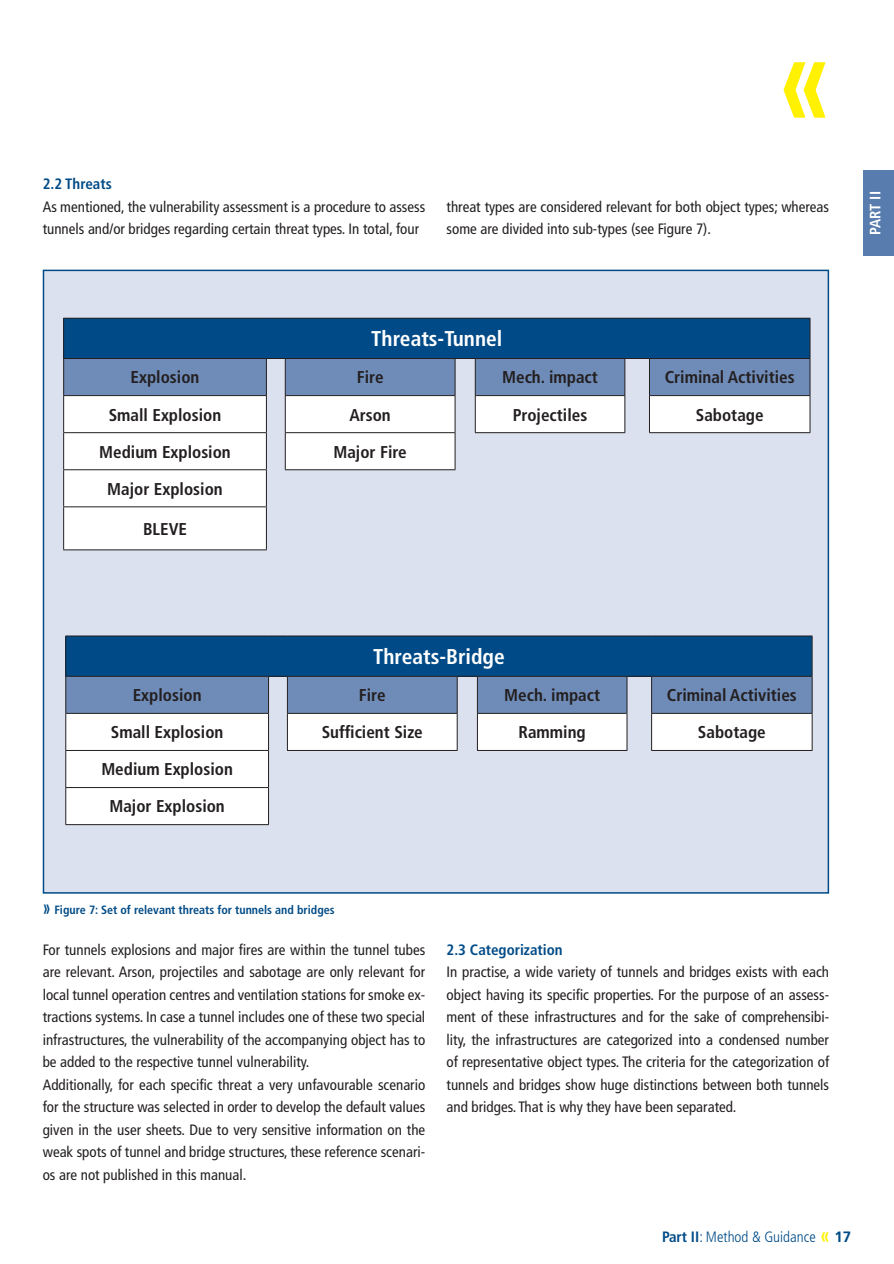
<style>
.page{position:relative;width:894px;height:1264px;background:#fff}
.page>*{position:absolute;margin:0;border:0;box-sizing:border-box;transform-origin:0 0}
.t1{font:700 135px "Frutiger";color:#fff101;scale:.67 1}
.t2{font:700 condensed 21.3px "Frutiger";color:#fff}
.t3{font:700 condensed 17.1px/37px "Frutiger";color:#231f20;text-align:center}
.t4{font:condensed 15px/22.5px "Frutiger";color:#231f20}
.t5{font:700 condensed 15px "Frutiger";color:#004b87}
.t6{font:300 condensed 15px "Frutiger";color:#004b87}
.t7{font:700 condensed 15px "Frutiger";letter-spacing:-.015em;color:#fff}
.t8{font:700 condensed 12px "Frutiger";color:#004b87}
.s1{font-size:22.5px}
.s2{font-weight:700}
.s3{font-weight:700;font-stretch:normal;font-size:22.5px;color:#fff101}
.s4{font-weight:700;font-stretch:normal}
</style>
<div class="page">
<div style="left:43px;top:269px;width:785px;height:624px;background:#dbe1ee;border:2px solid #004b87"></div>
<div style="left:863px;top:170px;width:30px;height:85px;background:#597cae"></div>
<div style="left:64px;top:318px;width:745px;height:40px;background:#004b87"></div>
<svg style="left:64px;top:395px;width:745px;height:154px"></svg>
<hr style="left:63px;top:318px;width:203px;height:1px;background:#231f20">
<hr style="left:63px;top:318px;width:1px;height:40px;background:#231f20">
<svg style="left:266px;top:318px;width:19px;height:1px"></svg>
<hr style="left:285px;top:318px;width:170px;height:1px;background:#231f20">
<svg style="left:455px;top:318px;width:20px;height:1px"></svg>
<hr style="left:475px;top:318px;width:149px;height:1px;background:#231f20">
<svg style="left:624px;top:318px;width:25px;height:1px"></svg>
<hr style="left:649px;top:318px;width:161px;height:1px;background:#231f20">
<hr style="left:809px;top:318px;width:1px;height:40px;background:#231f20">
<hr style="left:63px;top:358px;width:203px;height:1px;background:#231f20">
<svg style="left:64px;top:358px;width:745px;height:37px"></svg>
<hr style="left:649px;top:358px;width:161px;height:1px;background:#231f20">
<hr style="left:63px;top:359px;width:1px;height:36px;background:#231f20">
<hr style="left:809px;top:359px;width:1px;height:36px;background:#231f20">
<hr style="left:63px;top:395px;width:204px;height:1px;background:#231f20">
<hr style="left:63px;top:396px;width:1px;height:36px;background:#231f20">
<hr style="left:285px;top:395px;width:170px;height:1px;background:#231f20">
<hr style="left:475px;top:395px;width:150px;height:1px;background:#231f20">
<hr style="left:649px;top:395px;width:161px;height:1px;background:#231f20">
<hr style="left:809px;top:396px;width:1px;height:36px;background:#231f20">
<hr style="left:63px;top:432px;width:204px;height:1px;background:#231f20">
<hr style="left:63px;top:433px;width:1px;height:36px;background:#231f20">
<hr style="left:285px;top:432px;width:170px;height:1px;background:#231f20">
<hr style="left:63px;top:469px;width:204px;height:1px;background:#231f20">
<hr style="left:63px;top:470px;width:1px;height:36px;background:#231f20">
<hr style="left:63px;top:506px;width:204px;height:1px;background:#231f20">
<hr style="left:63px;top:507px;width:1px;height:42px;background:#231f20">
<hr style="left:63px;top:549px;width:204px;height:1px;background:#231f20">
<hr style="left:285px;top:469px;width:170px;height:1px;background:#231f20">
<hr style="left:475px;top:432px;width:150px;height:1px;background:#231f20">
<hr style="left:649px;top:432px;width:161px;height:1px;background:#231f20">
<hr style="left:624px;top:359px;width:1px;height:36px;background:#231f20">
<hr style="left:649px;top:359px;width:1px;height:36px;background:#231f20">
<hr style="left:624px;top:396px;width:1px;height:36px;background:#231f20">
<hr style="left:649px;top:396px;width:1px;height:36px;background:#231f20">
<hr style="left:454px;top:359px;width:1px;height:36px;background:#231f20">
<hr style="left:475px;top:359px;width:1px;height:36px;background:#231f20">
<hr style="left:454px;top:396px;width:1px;height:36px;background:#231f20">
<hr style="left:475px;top:396px;width:1px;height:36px;background:#231f20">
<hr style="left:454px;top:433px;width:1px;height:36px;background:#231f20">
<hr style="left:266px;top:359px;width:1px;height:36px;background:#231f20">
<hr style="left:285px;top:359px;width:1px;height:36px;background:#231f20">
<hr style="left:266px;top:396px;width:1px;height:36px;background:#231f20">
<hr style="left:285px;top:396px;width:1px;height:36px;background:#231f20">
<hr style="left:266px;top:433px;width:1px;height:36px;background:#231f20">
<hr style="left:285px;top:433px;width:1px;height:36px;background:#231f20">
<hr style="left:266px;top:470px;width:1px;height:36px;background:#231f20">
<hr style="left:266px;top:507px;width:1px;height:42px;background:#231f20">
<div style="left:66px;top:636px;width:745px;height:40px;background:#004b87"></div>
<svg style="left:66px;top:713px;width:745px;height:111px"></svg>
<hr style="left:65px;top:635px;width:203px;height:1px;background:#231f20">
<hr style="left:65px;top:636px;width:1px;height:40px;background:#231f20">
<svg style="left:268px;top:635px;width:19px;height:1px"></svg>
<hr style="left:287px;top:635px;width:170px;height:1px;background:#231f20">
<svg style="left:457px;top:635px;width:20px;height:1px"></svg>
<hr style="left:477px;top:635px;width:149px;height:1px;background:#231f20">
<svg style="left:626px;top:635px;width:25px;height:1px"></svg>
<hr style="left:651px;top:635px;width:161px;height:1px;background:#231f20">
<hr style="left:811px;top:636px;width:1px;height:40px;background:#231f20">
<svg style="left:66px;top:676px;width:745px;height:37px"></svg>
<hr style="left:651px;top:676px;width:161px;height:1px;background:#231f20">
<hr style="left:287px;top:676px;width:1px;height:37px;background:#231f20">
<hr style="left:287px;top:713px;width:1px;height:37px;background:#231f20">
<hr style="left:456px;top:676px;width:1px;height:37px;background:#231f20">
<hr style="left:288px;top:713px;width:169px;height:1px;background:#231f20">
<hr style="left:456px;top:713px;width:1px;height:37px;background:#231f20">
<hr style="left:287px;top:750px;width:170px;height:1px;background:#231f20">
<hr style="left:65px;top:676px;width:1px;height:37px;background:#231f20">
<hr style="left:65px;top:713px;width:203px;height:1px;background:#231f20">
<hr style="left:65px;top:713px;width:1px;height:37px;background:#231f20">
<hr style="left:65px;top:750px;width:203px;height:1px;background:#231f20">
<hr style="left:65px;top:750px;width:1px;height:37px;background:#231f20">
<hr style="left:65px;top:787px;width:203px;height:1px;background:#231f20">
<hr style="left:65px;top:787px;width:1px;height:37px;background:#231f20">
<hr style="left:65px;top:824px;width:204px;height:1px;background:#231f20">
<hr style="left:268px;top:676px;width:1px;height:37px;background:#231f20">
<hr style="left:268px;top:713px;width:1px;height:37px;background:#231f20">
<hr style="left:268px;top:750px;width:1px;height:37px;background:#231f20">
<hr style="left:268px;top:787px;width:1px;height:37px;background:#231f20">
<hr style="left:477px;top:676px;width:1px;height:37px;background:#231f20">
<hr style="left:477px;top:713px;width:149px;height:1px;background:#231f20">
<hr style="left:477px;top:713px;width:1px;height:37px;background:#231f20">
<hr style="left:477px;top:750px;width:150px;height:1px;background:#231f20">
<hr style="left:626px;top:676px;width:1px;height:37px;background:#231f20">
<hr style="left:626px;top:713px;width:1px;height:37px;background:#231f20">
<hr style="left:651px;top:676px;width:1px;height:37px;background:#231f20">
<hr style="left:651px;top:713px;width:1px;height:37px;background:#231f20">
<hr style="left:811px;top:676px;width:1px;height:37px;background:#231f20">
<hr style="left:651px;top:713px;width:161px;height:1px;background:#231f20">
<hr style="left:811px;top:713px;width:1px;height:37px;background:#231f20">
<hr style="left:651px;top:750px;width:161px;height:1px;background:#231f20">
<h1 class="t1" style="left:778px;top:0;width:76px">«</h1>
<p class="t5" style="left:43px;top:175px;width:71px">2.2 Threats</p>
<p class="t4" style="left:43px;top:195px;width:384px">As mentioned, the vulnerability assessment is a procedure to assess tunnels and/or bridges regarding certain threat types. In total, four</p>
<p class="t4" style="left:446px;top:195px;width:384px">threat types are considered relevant for both object types; whereas some are divided into sub-types (see Figure 7).</p>
<h2 class="t2" style="left:371px;top:326px;width:133px">Threats-Tunnel</h2>
<p class="t3" style="left:131px;top:359px;width:70px">Explosion</p>
<p class="t3" style="left:356px;top:359px;width:28px">Fire</p>
<p class="t3" style="left:502px;top:359px;width:97px">Mech. impact</p>
<p class="t3" style="left:664px;top:359px;width:131px">Criminal Activities</p>
<p class="t3" style="left:109px;top:396px;width:114px">Small Explosion</p>
<p class="t3" style="left:349px;top:396px;width:43px">Arson</p>
<p class="t3" style="left:512px;top:396px;width:76px">Projectiles</p>
<p class="t3" style="left:695px;top:396px;width:69px">Sabotage</p>
<p class="t3" style="left:99px;top:433px;width:133px">Medium Explosion</p>
<p class="t3" style="left:333px;top:433px;width:75px">Major Fire</p>
<p class="t3" style="left:107px;top:470px;width:117px">Major Explosion</p>
<p class="t3" style="left:143px;top:510px;width:46px">BLEVE</p>
<p class="t7" style="left:866px;top:234px;width:45px;rotate:-90deg">PART II</p>
<h2 class="t2" style="left:373px;top:644px;width:133px">Threats-Bridge</h2>
<p class="t3" style="left:133px;top:676px;width:70px">Explosion</p>
<p class="t3" style="left:359px;top:676px;width:28px">Fire</p>
<p class="t3" style="left:504px;top:676px;width:97px">Mech. impact</p>
<p class="t3" style="left:666px;top:676px;width:131px">Criminal Activities</p>
<p class="t3" style="left:111px;top:713px;width:114px">Small Explosion</p>
<p class="t3" style="left:321px;top:713px;width:103px">Sufficient Size</p>
<p class="t3" style="left:518px;top:713px;width:69px">Ramming</p>
<p class="t3" style="left:697px;top:713px;width:69px">Sabotage</p>
<p class="t3" style="left:101px;top:750px;width:133px">Medium Explosion<br>Major Explosion</p>
<p class="t8" style="left:43px;top:902px;width:293px"><span class="s1">»</span> Figure 7: Set of relevant threats for tunnels and bridges</p>
<p class="t4" style="left:43px;top:938px;width:384px">For tunnels explosions and major fires are within the tunnel tubes are relevant. Arson, projectiles and sabotage are only relevant for local tunnel operation centres and ventilation stations for smoke ex&shy;tractions systems. In case a tunnel includes one of these two special infrastructures, the vulnerability of the accompanying object has to be added to the respective tunnel vulnerability.<br>Additionally, for each specific threat a very unfavourable scenario for the structure was selected in order to develop the default values given in the user sheets. Due to very sensitive information on the weak spots of tunnel and bridge structures, these reference scenari&shy;os are not published in this manual.</p>
<p class="t5" style="left:446px;top:940px;width:117px">2.3 Categorization</p>
<p class="t4" style="left:446px;top:960px;width:384px;text-align:justify">In practise, a wide variety of tunnels and bridges exists with each object having its specific properties. For the purpose of an assess&shy;ment of these infrastructures and for the sake of comprehensibi&shy;lity, the infrastructures are categorized into a condensed number of representative object types. The criteria for the categorization of tunnels and bridges show huge distinctions between both tunnels and bridges. That is why they have been separated.</p>
<p class="t6" style="left:662px;top:1227px;width:191px"><span class="s2">Part II</span>: Method &amp; Guidance <span class="s3">«</span> <span class="s4">17</span></p>
</div>
